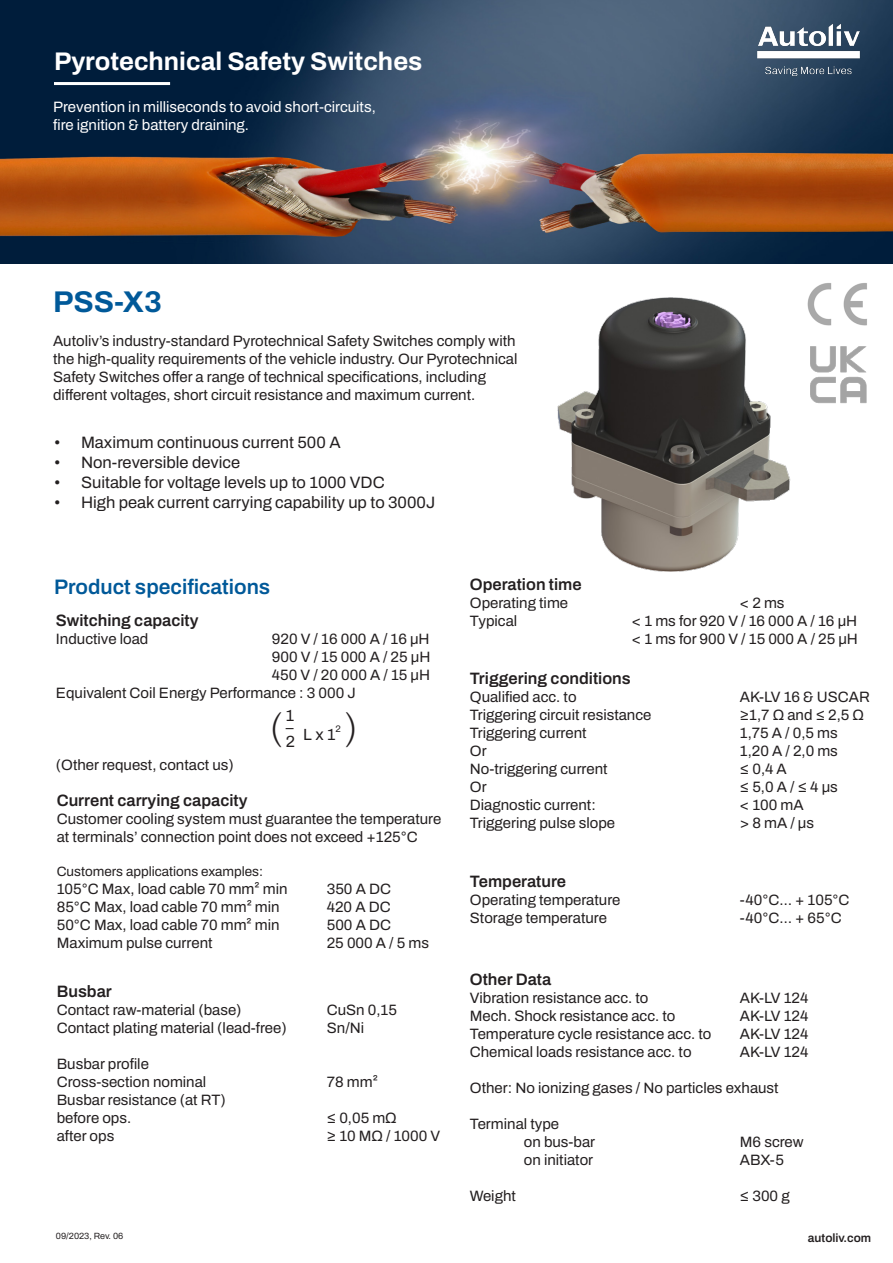
<style>
.page{position:relative;width:893px;height:1263px;background:#fff}
.page>*{position:absolute;margin:0;border:0;box-sizing:border-box;transform-origin:0 0}
.t1{font:100 39.15px "Archivo";color:#231f20}
.t2{font:700 30px "Archivo";color:#005999}
.t3{font:700 25.5px "Archivo";color:#fff}
.t4{font:600 21px "Archivo";color:#005999}
.t5{font:16.5px "Archivo";color:#231f20}
.t6{font:600 16.5px "Archivo";color:#231f20}
.t7{font:16.2px "Archivo";color:#231f20}
.t8{font:15px/18px "Archivo";color:#231f20;text-align:justify}
.t9{font:15px "Archivo";color:#fff}
.t10{font:13.5px "Archivo";color:#231f20}
.t11{font:600 12px "Archivo";color:#231f20}
.t12{font:9.45px "Archivo";color:#231f20}
.t13{font:9px "Archivo";color:#231f20}
</style>
<div class="page">
<img style="left:0;top:0;width:893px;height:264px">
<img style="left:743px;top:12px;width:132px;height:77px">
<img style="left:557px;top:297px;width:234px;height:275px">
<hr style="left:54px;top:82px;width:116px;height:3px;background:#fff">
<img style="left:808px;top:283px;width:59px;height:43px">
<img style="left:810px;top:346px;width:57px;height:57px">
<p class="t3" style="left:54px;top:42px;width:370px">Pyrotechnical Safety Switches</p>
<p class="t9" style="left:53px;top:96px;width:324px">Prevention in milliseconds to avoid short-circuits,</p>
<p class="t9" style="left:53px;top:114px;width:197px">fire ignition &amp; battery draining.</p>
<p class="t2" style="left:53px;top:279px;width:110px">PSS-X3</p>
<p class="t8" style="left:53px;top:332px;width:466px">Autoliv’s industry-standard Pyrotechnical Safety Switches comply with the high-quality requirements of the vehicle industry. Our Pyrotechnical Safety Switches offer a range of technical specifications, including</p>
<p class="t8" style="left:53px;top:386px;width:424px">different voltages, short circuit resistance and maximum current.</p>
<p class="t5" style="left:54px;top:430px;width:288px">• Maximum continuous current 500 A</p>
<p class="t5" style="left:54px;top:450px;width:188px">• Non-reversible device</p>
<p class="t5" style="left:54px;top:470px;width:332px">• Suitable for voltage levels up to 1000 VDC</p>
<p class="t5" style="left:54px;top:489px;width:383px">• High peak current carrying capability up to 3000J</p>
<p class="t4" style="left:54px;top:571px;width:218px">Product specifications</p>
<p class="t6" style="left:56px;top:608px;width:144px">Switching capacity</p>
<p class="t8" style="left:56px;top:630px;width:94px">Inductive load</p>
<p class="t8" style="left:272px;top:630px;width:159px">920 V / 16 000 A / 16 µH</p>
<p class="t8" style="left:272px;top:648px;width:160px">900 V / 15 000 A / 25 μH</p>
<p class="t8" style="left:272px;top:666px;width:160px">450 V / 20 000 A / 15 µH</p>
<p class="t8" style="left:56px;top:684px;width:301px">Equivalent Coil Energy Performance : 3 000 J</p>
<p class="t7" style="left:286px;top:703px;width:10px">1</p>
<p class="t7" style="left:286px;top:709px;width:9px">_</p>
<p class="t7" style="left:286px;top:729px;width:11px">2</p>
<p class="t1" style="left:270px;top:698px;width:15px">(</p>
<p class="t1" style="left:344px;top:698px;width:15px">)</p>
<p class="t12" style="left:335px;top:722px;width:7px">2</p>
<p class="t7" style="left:303px;top:722px;width:34px">L x 1</p>
<p class="t8" style="left:56px;top:756px;width:179px">(Other request, contact us)</p>
<p class="t6" style="left:57px;top:787px;width:192px">Current carrying capacity</p>
<p class="t8" style="left:57px;top:809px;width:386px">Customer cooling system must guarantee the temperature</p>
<p class="t8" style="left:57px;top:827px;width:362px">at terminals’ connection point does not exceed +125°C</p>
<p class="t10" style="left:57px;top:861px;width:208px">Customers applications examples:</p>
<p class="t8" style="left:57px;top:880px;width:232px">105°C Max, load cable 70 mm² min</p>
<p class="t8" style="left:327px;top:880px;width:66px">350 A DC</p>
<p class="t8" style="left:57px;top:898px;width:224px">85°C Max, load cable 70 mm² min</p>
<p class="t8" style="left:327px;top:898px;width:65px">420 A DC</p>
<p class="t8" style="left:57px;top:916px;width:224px">50°C Max, load cable 70 mm² min</p>
<p class="t8" style="left:327px;top:916px;width:66px">500 A DC</p>
<p class="t8" style="left:57px;top:934px;width:157px">Maximum pulse current</p>
<p class="t8" style="left:327px;top:934px;width:104px">25 000 A / 5 ms</p>
<p class="t6" style="left:57px;top:979px;width:57px">Busbar</p>
<p class="t8" style="left:57px;top:1001px;width:186px">Contact raw-material (base)</p>
<p class="t8" style="left:327px;top:1001px;width:72px">CuSn 0,15</p>
<p class="t8" style="left:57px;top:1019px;width:231px">Contact plating material (lead-free)</p>
<p class="t8" style="left:327px;top:1019px;width:39px">Sn/Ni</p>
<p class="t8" style="left:57px;top:1055px;width:94px">Busbar profile</p>
<p class="t8" style="left:57px;top:1073px;width:151px">Cross-section nominal</p>
<p class="t8" style="left:327px;top:1073px;width:53px">78 mm²</p>
<p class="t8" style="left:57px;top:1091px;width:171px">Busbar resistance (at RT)</p>
<p class="t8" style="left:57px;top:1109px;width:76px">before ops.</p>
<p class="t8" style="left:327px;top:1109px;width:72px">≤ 0,05 mΩ</p>
<p class="t8" style="left:57px;top:1127px;width:59px">after ops</p>
<p class="t8" style="left:327px;top:1127px;width:115px">≥ 10 MΩ / 1000 V</p>
<p class="t13" style="left:56px;top:1229px;width:69px">09/2023, Rev. 06</p>
<p class="t6" style="left:470px;top:572px;width:113px">Operation time</p>
<p class="t8" style="left:470px;top:594px;width:100px">Operating time</p>
<p class="t8" style="left:740px;top:594px;width:46px">&lt; 2 ms</p>
<p class="t8" style="left:470px;top:612px;width:49px">Typical</p>
<p class="t8" style="left:632px;top:612px;width:227px">&lt; 1 ms for 920 V / 16 000 A / 16 µH</p>
<p class="t8" style="left:632px;top:630px;width:228px">&lt; 1 ms for 900 V / 15 000 A / 25 μH</p>
<p class="t6" style="left:470px;top:666px;width:162px">Triggering conditions</p>
<p class="t8" style="left:470px;top:688px;width:108px">Qualified acc. to</p>
<p class="t8" style="left:740px;top:688px;width:132px">AK-LV 16 &amp; USCAR</p>
<p class="t8" style="left:470px;top:706px;width:183px">Triggering circuit resistance</p>
<p class="t8" style="left:740px;top:706px;width:126px">≥1,7 Ω and ≤ 2,5 Ω</p>
<p class="t8" style="left:470px;top:724px;width:118px">Triggering current</p>
<p class="t8" style="left:740px;top:724px;width:99px">1,75 A / 0,5 ms</p>
<p class="t8" style="left:470px;top:742px;width:18px">Or</p>
<p class="t8" style="left:740px;top:742px;width:100px">1,20 A / 2,0 ms</p>
<p class="t8" style="left:470px;top:760px;width:139px">No-triggering current</p>
<p class="t8" style="left:740px;top:760px;width:48px">≤ 0,4 A</p>
<p class="t8" style="left:470px;top:778px;width:18px">Or</p>
<p class="t8" style="left:740px;top:778px;width:99px">≤ 5,0 A / ≤ 4 μs</p>
<p class="t8" style="left:470px;top:796px;width:127px">Diagnostic current:</p>
<p class="t8" style="left:740px;top:796px;width:65px">&lt; 100 mA</p>
<p class="t8" style="left:470px;top:814px;width:147px">Triggering pulse slope</p>
<p class="t8" style="left:740px;top:814px;width:76px">&gt; 8 mA / μs</p>
<p class="t6" style="left:470px;top:869px;width:98px">Temperature</p>
<p class="t8" style="left:470px;top:891px;width:152px">Operating temperature</p>
<p class="t8" style="left:740px;top:891px;width:111px">-40°C… + 105°C</p>
<p class="t8" style="left:470px;top:909px;width:139px">Storage temperature</p>
<p class="t8" style="left:740px;top:909px;width:103px">-40°C… + 65°C</p>
<p class="t6" style="left:470px;top:967px;width:83px">Other Data</p>
<p class="t8" style="left:470px;top:989px;width:180px">Vibration resistance acc. to</p>
<p class="t8" style="left:740px;top:989px;width:70px">AK-LV 124</p>
<p class="t8" style="left:470px;top:1007px;width:207px">Mech. Shock resistance acc. to</p>
<p class="t8" style="left:740px;top:1007px;width:70px">AK-LV 124</p>
<p class="t8" style="left:470px;top:1025px;width:243px">Temperature cycle resistance acc. to</p>
<p class="t8" style="left:740px;top:1025px;width:70px">AK-LV 124</p>
<p class="t8" style="left:470px;top:1043px;width:223px">Chemical loads resistance acc. to</p>
<p class="t8" style="left:740px;top:1043px;width:70px">AK-LV 124</p>
<p class="t8" style="left:470px;top:1079px;width:310px">Other: No ionizing gases / No particles exhaust</p>
<p class="t8" style="left:470px;top:1115px;width:91px">Terminal type</p>
<p class="t8" style="left:524px;top:1133px;width:73px">on bus-bar</p>
<p class="t8" style="left:740px;top:1133px;width:65px">M6 screw</p>
<p class="t8" style="left:524px;top:1151px;width:71px">on initiator</p>
<p class="t8" style="left:740px;top:1151px;width:46px">ABX-5</p>
<p class="t8" style="left:470px;top:1187px;width:48px">Weight</p>
<p class="t8" style="left:740px;top:1187px;width:51px">≤ 300 g</p>
<p class="t11" style="left:808px;top:1228px;width:65px">autoliv.com</p>
</div>
